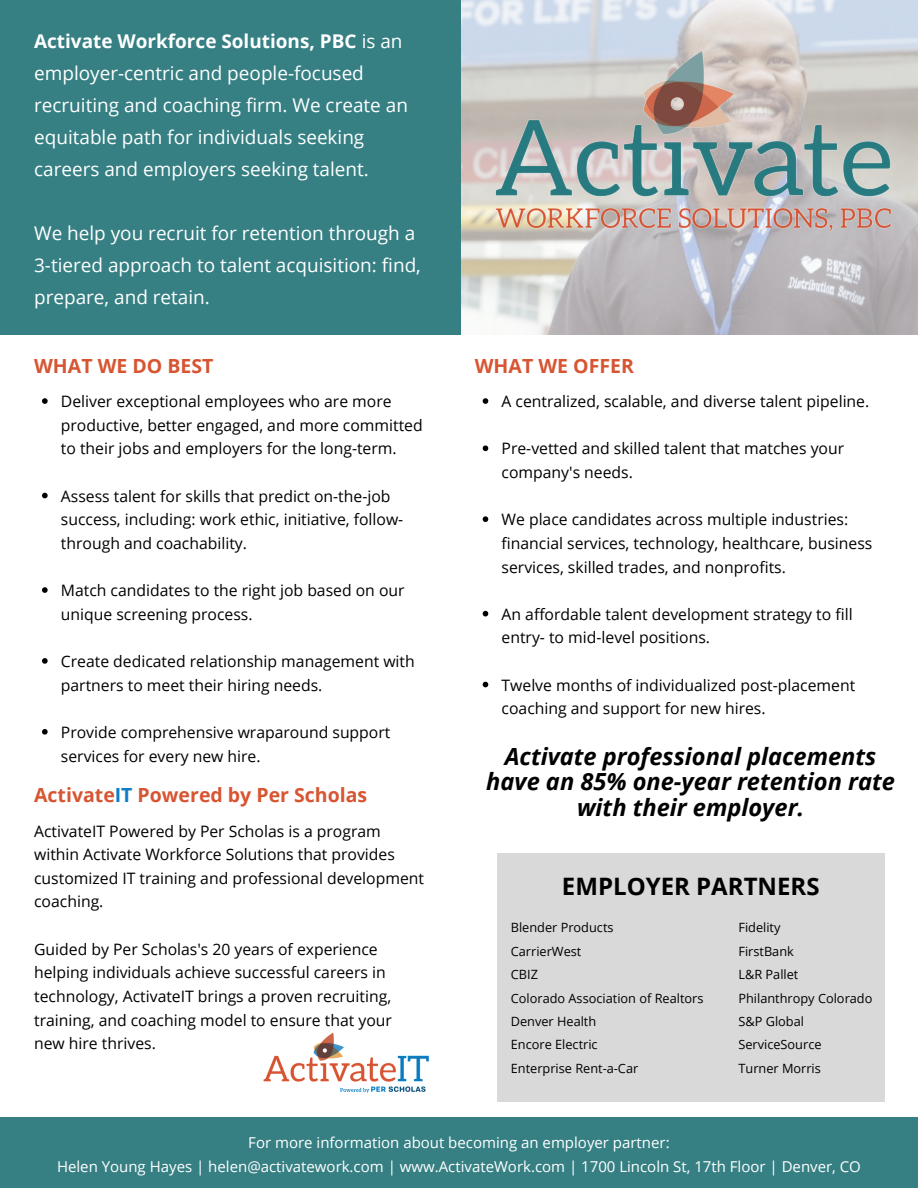
<style>
.page{position:relative;width:918px;height:1188px;background:#fff}
.page>*{position:absolute;margin:0;border:0;box-sizing:border-box;transform-origin:0 0}
.t1{font:700 24px "Open Sans";color:#000}
.t2{font:italic 700 23.7px/25px "Open Sans";color:#000;text-align:center}
.t3{font:700 19.5px "Open Sans";color:#d75532}
.t4{font:18.9px/32px "Open Sans";color:#fff}
.t5{font:15.75px/23.7px "Open Sans";color:#000}
.t6{font:15px "Open Sans";color:#fff}
.t7{font:12.75px "Open Sans";color:#000}
.s1{font-weight:700}
.s2{color:#0f7ec4}
</style>
<div class="page">
<img style="left:461px;top:0;width:457px;height:335px">
<div style="left:0;top:0;width:461px;height:336px;background:#368084"></div>
<img style="left:488px;top:45px;width:412px;height:203px">
<div style="left:0;top:1117px;width:918px;height:71px;background:#368084"></div>
<div style="left:0;top:335px;width:479px;height:163px;background:#fff"></div>
<div style="left:497px;top:853px;width:388px;height:249px;background:#d9d9d9"></div>
<img style="left:263px;top:1032px;width:166px;height:61px">
<svg style="left:42px;top:398px;width:6px;height:6px"></svg>
<svg style="left:42px;top:493px;width:6px;height:5px"></svg>
<svg style="left:42px;top:587px;width:6px;height:6px"></svg>
<svg style="left:42px;top:658px;width:6px;height:6px"></svg>
<svg style="left:42px;top:729px;width:6px;height:6px"></svg>
<svg style="left:483px;top:398px;width:5px;height:6px"></svg>
<svg style="left:483px;top:445px;width:5px;height:6px"></svg>
<svg style="left:483px;top:516px;width:5px;height:6px"></svg>
<svg style="left:483px;top:611px;width:5px;height:5px"></svg>
<svg style="left:483px;top:682px;width:5px;height:5px"></svg>
<p class="t4" style="left:34px;top:25px;width:375px"><span class="s1">Activate Workforce Solutions, PBC</span> is an employer-centric and people-focused recruiting and coaching firm. We create an equitable path for individuals seeking careers and employers seeking talent.</p>
<p class="t4" style="left:34px;top:217px;width:388px">We help you recruit for retention through a<br>3-tiered approach to talent acquisition: find, prepare, and retain.</p>
<p class="t3" style="left:34px;top:352px;width:181px">WHAT WE DO BEST</p>
<p class="t5" style="left:61px;top:389px;width:363px">Deliver exceptional employees who are more productive, better engaged, and more committed to their jobs and employers for the long-term.</p>
<p class="t5" style="left:61px;top:484px;width:344px">Assess talent for skills that predict on-the-job success, including: work ethic, initiative, follow&shy;through and coachability.</p>
<p class="t5" style="left:61px;top:578px;width:345px">Match candidates to the right job based on our unique screening process.</p>
<p class="t5" style="left:61px;top:649px;width:355px">Create dedicated relationship management with partners to meet their hiring needs.</p>
<p class="t5" style="left:61px;top:720px;width:331px">Provide comprehensive wraparound support services for every new hire.</p>
<p class="t3" style="left:34px;top:781px;width:335px">Activate<span class="s2">IT</span> Powered by Per Scholas</p>
<p class="t5" style="left:34px;top:819px;width:391px">ActivateIT Powered by Per Scholas is a program within Activate Workforce Solutions that provides customized IT training and professional development coaching.</p>
<p class="t5" style="left:34px;top:937px;width:359px">Guided by Per Scholas's 20 years of experience helping individuals achieve successful careers in technology, ActivateIT brings a proven recruiting, training, and coaching model to ensure that your new hire thrives.</p>
<p class="t3" style="left:475px;top:352px;width:161px">WHAT WE OFFER</p>
<p class="t5" style="left:502px;top:389px;width:369px">A centralized, scalable, and diverse talent pipeline.</p>
<p class="t5" style="left:502px;top:437px;width:344px">Pre-vetted and skilled talent that matches your company's needs.</p>
<p class="t5" style="left:502px;top:507px;width:372px">We place candidates across multiple industries: financial services, technology, healthcare, business services, skilled trades, and nonprofits.</p>
<p class="t5" style="left:502px;top:602px;width:353px">An affordable talent development strategy to fill entry- to mid-level positions.</p>
<p class="t5" style="left:502px;top:673px;width:355px">Twelve months of individualized post-placement coaching and support for new hires.</p>
<p class="t2" style="left:486px;top:744px;width:410px">Activate professional placements have an 85% one-year retention rate with their employer.</p>
<p class="t1" style="left:562px;top:869px;width:259px">EMPLOYER PARTNERS</p>
<p class="t7" style="left:511px;top:919px;width:104px">Blender Products</p>
<p class="t7" style="left:511px;top:942px;width:72px">CarrierWest</p>
<p class="t7" style="left:511px;top:966px;width:29px">CBIZ</p>
<p class="t7" style="left:511px;top:989px;width:194px">Colorado Association of Realtors</p>
<p class="t7" style="left:511px;top:1012px;width:87px">Denver Health</p>
<p class="t7" style="left:511px;top:1036px;width:88px">Encore Electric</p>
<p class="t7" style="left:511px;top:1059px;width:129px">Enterprise Rent-a-Car</p>
<p class="t7" style="left:738px;top:919px;width:44px">Fidelity</p>
<p class="t7" style="left:738px;top:942px;width:57px">FirstBank</p>
<p class="t7" style="left:738px;top:966px;width:61px">L&amp;R Pallet</p>
<p class="t7" style="left:738px;top:989px;width:136px">Philanthropy Colorado</p>
<p class="t7" style="left:738px;top:1012px;width:67px">S&amp;P Global</p>
<p class="t7" style="left:738px;top:1036px;width:85px">ServiceSource</p>
<p class="t7" style="left:738px;top:1059px;width:84px">Turner Morris</p>
<p class="t6" style="left:248px;top:1131px;width:423px">For more information about becoming an employer partner:</p>
<p class="t6" style="left:57px;top:1156px;width:805px">Helen Young Hayes | helen@activatework.com | www.ActivateWork.com | 1700 Lincoln St, 17th Floor | Denver, CO</p>
</div>
